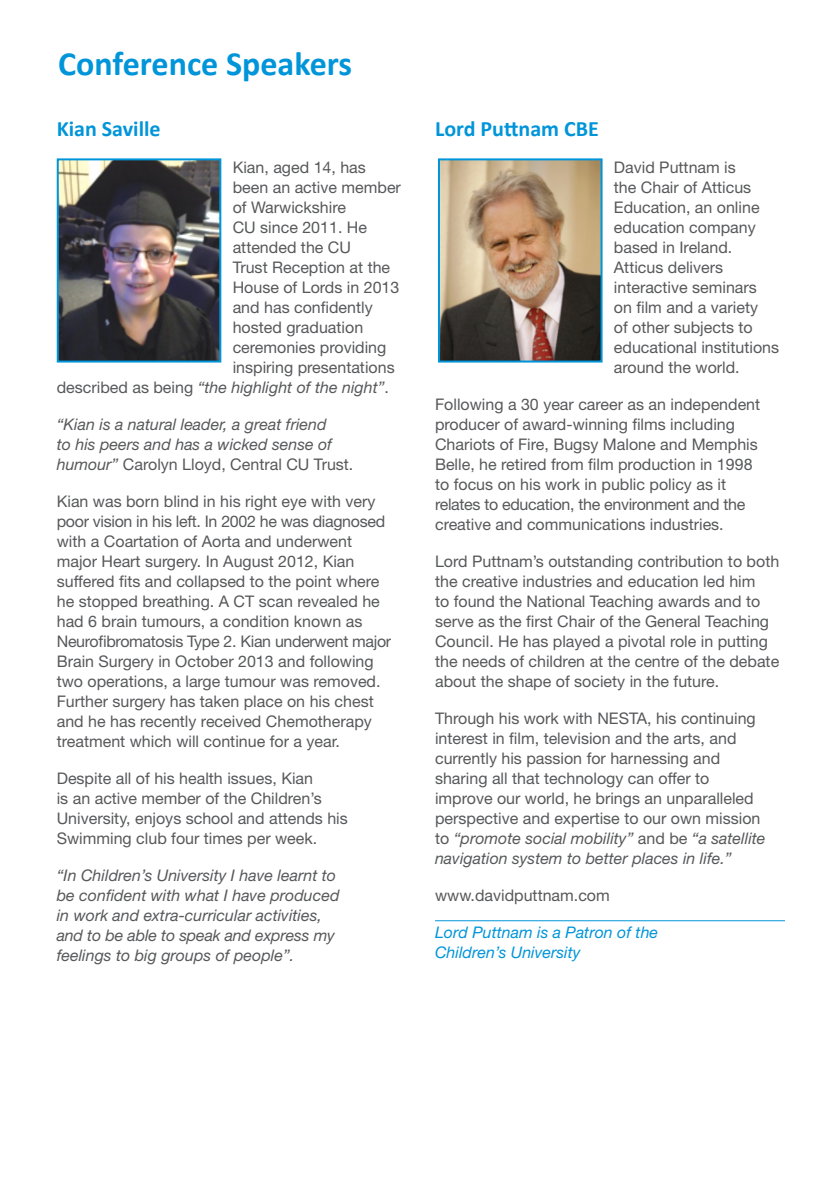
<style>
.page{position:relative;width:840px;height:1191px;background:#fff}
.page>*{position:absolute;margin:0;border:0;box-sizing:border-box;transform-origin:0 0}
.t1{font:700 34px "Calibri";color:#0095d9}
.t2{font:700 22px "Calibri";color:#0095d9}
.t3{font:16px/20px "Helvetica Neue";color:#57585a}
.t4{font:italic 16px/20px "Helvetica Neue";color:#57585a}
.t5{font:italic 16px/20px "Helvetica Neue";color:#0095d9}
.s1{font-style:normal}
.s2{font-style:italic}
</style>
<div class="page">
<hr style="left:435px;top:920px;width:349px;height:1px;background:#0095d9">
<img style="left:60px;top:161px;width:158px;height:198px">
<div style="left:57px;top:158px;width:164px;height:204px;border:2px solid #0095d9"></div>
<img style="left:440px;top:161px;width:159px;height:198px">
<div style="left:437px;top:158px;width:165px;height:204px;border:2px solid #0095d9"></div>
<h1 class="t1" style="left:58px;top:42px;width:295px">Conference Speakers</h1>
<h2 class="t2" style="left:57px;top:115px;width:105px">Kian Saville</h2>
<p class="t3" style="left:232px;top:157px;width:135px">Kian, aged 14, has</p>
<p class="t3" style="left:232px;top:177px;width:170px">been an active member</p>
<p class="t3" style="left:232px;top:197px;width:115px">of Warwickshire</p>
<p class="t3" style="left:232px;top:217px;width:136px">CU since 2011. He</p>
<p class="t3" style="left:232px;top:237px;width:120px">attended the CU</p>
<p class="t3" style="left:232px;top:257px;width:159px">Trust Reception at the</p>
<p class="t3" style="left:232px;top:277px;width:168px">House of Lords in 2013</p>
<p class="t3" style="left:232px;top:297px;width:141px">and has confidently</p>
<p class="t3" style="left:232px;top:317px;width:132px">hosted graduation</p>
<p class="t3" style="left:232px;top:337px;width:155px">ceremonies providing</p>
<p class="t3" style="left:232px;top:357px;width:163px">inspiring presentations</p>
<p class="t4" style="left:57px;top:377px;width:333px"><span class="s1">described as being</span> “the highlight of the night”<span class="s1">.</span></p>
<p class="t4" style="left:57px;top:414px;width:298px">“Kian is a natural leader, a great friend<br>to his peers and has a wicked sense of humour” <span class="s1">Carolyn Lloyd, Central CU Trust.</span></p>
<p class="t3" style="left:57px;top:491px;width:336px">Kian was born blind in his right eye with very poor vision in his left. In 2002 he was diagnosed with a Coartation of Aorta and underwent major Heart surgery. In August 2012, Kian suffered fits and collapsed to the point where he stopped breathing. A CT scan revealed he had 6 brain tumours, a condition known as Neurofibromatosis Type 2. Kian underwent major Brain Surgery in October 2013 and following two operations, a large tumour was removed.<br>Further surgery has taken place on his chest and he has recently received Chemotherapy treatment which will continue for a year.</p>
<p class="t3" style="left:57px;top:768px;width:292px">Despite all of his health issues, Kian<br>is an active member of the Children’s University, enjoys school and attends his Swimming club four times per week.</p>
<p class="t4" style="left:57px;top:865px;width:284px">“In Children’s University I have learnt to be confident with what I have produced in work and extra-curricular activities, and to be able to speak and express my feelings to big groups of people”.</p>
<h2 class="t2" style="left:435px;top:115px;width:165px">Lord Puttnam CBE</h2>
<p class="t3" style="left:613px;top:157px;width:167px">David Puttnam is<br>the Chair of Atticus<br>Education, an online education company based in Ireland.<br>Atticus delivers interactive seminars<br>on film and a variety<br>of other subjects to educational institutions around the world.</p>
<p class="t3" style="left:435px;top:394px;width:326px">Following a 30 year career as an independent producer of award-winning films including Chariots of Fire, Bugsy Malone and Memphis Belle, he retired from film production in 1998 to focus on his work in public policy as it relates to education, the environment and the creative and communications industries.</p>
<p class="t3" style="left:435px;top:551px;width:345px">Lord Puttnam’s outstanding contribution to both the creative industries and education led him<br>to found the National Teaching awards and to serve as the first Chair of the General Teaching Council. He has played a pivotal role in putting the needs of children at the centre of the debate about the shape of society in the future.</p>
<p class="t3" style="left:435px;top:708px;width:332px">Through his work with NESTA, his continuing interest in film, television and the arts, and currently his passion for harnessing and sharing all that technology can offer to improve our world, he brings an unparalleled perspective and expertise to our own mission to <span class="s2">“promote social mobility”</span> and be <span class="s2">“a satellite navigation system to better places in life.”</span></p>
<p class="t3" style="left:435px;top:885px;width:176px">www.davidputtnam.com</p>
<p class="t5" style="left:435px;top:922px;width:224px">Lord Puttnam is a Patron of the<br>Children’s University</p>
</div>
